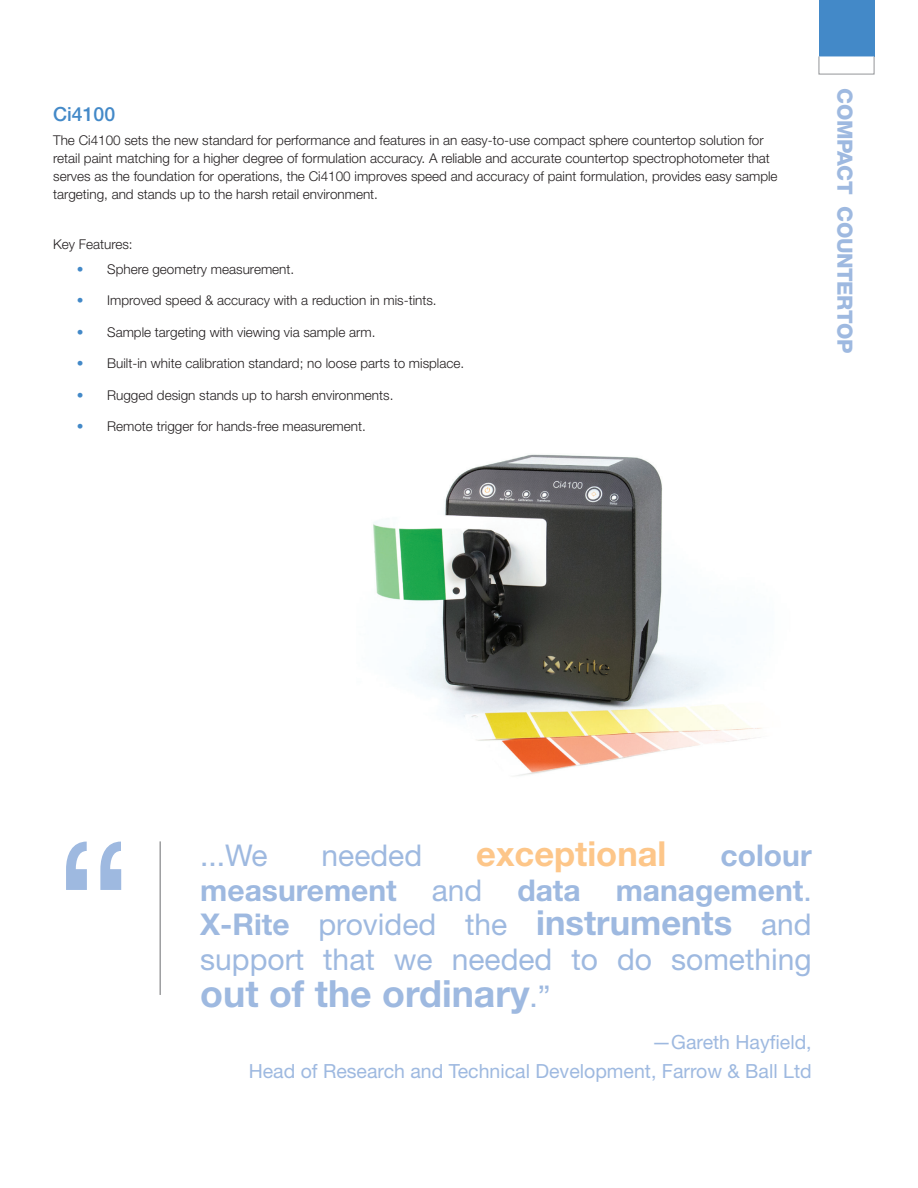
<style>
.page{position:relative;width:918px;height:1188px;background:#fff}
.page>*{position:absolute;margin:0;border:0;box-sizing:border-box;transform-origin:0 0}
.t1{font:187.5px "Helvetica Neue LT Std";color:#9eb9e0}
.t2{font:700 37.5px "Helvetica Neue LT Std";color:#9eb9e0}
.t3{font:700 34.5px "Helvetica Neue LT Std";color:#fdc689}
.t4{font:30px/34.5px "Helvetica Neue LT Std";color:#9eb9e0;text-align:justify}
.t5{font:800 21px "Helvetica Neue";letter-spacing:-.02em;color:#9eb9e0}
.t6{font:19.5px/28.5px "Helvetica Neue LT Std";color:#9eb9e0;text-align:right}
.t7{font:500 19.5px "Helvetica Neue LT Std";color:#4389c8}
.t8{font:300 13.5px/18px "Helvetica Neue";color:#231f20}
.s1{color:#4389c8}
.s2{font-weight:700}
.s3{font-weight:700;font-size:34.5px}
.s4{font-weight:400;font-size:30px}
</style>
<div class="page">
<img style="left:373px;top:454px;width:389px;height:322px">
<div style="left:819px;top:0;width:55px;height:56px;background:#4389c8"></div>
<hr style="left:160px;top:841px;width:1px;height:154px;background:#6c6d70">
<h3 class="t7" style="left:53px;top:102px;width:64px">Ci4100</h3>
<p class="t8" style="left:53px;top:131px;width:726px">The Ci4100 sets the new standard for performance and features in an easy-to-use compact sphere countertop solution for retail paint matching for a higher degree of formulation accuracy. A reliable and accurate countertop spectrophotometer that serves as the foundation for operations, the Ci4100 improves speed and accuracy of paint formulation, provides easy sample targeting, and stands up to the harsh retail environment.</p>
<p class="t8" style="left:53px;top:235px;width:81px">Key Features:</p>
<p class="t8" style="left:77px;top:260px;width:219px"><span class="s1">•</span> Sphere geometry measurement.</p>
<p class="t8" style="left:77px;top:291px;width:361px"><span class="s1">•</span> Improved speed &amp; accuracy with a reduction in mis-tints.</p>
<p class="t8" style="left:77px;top:323px;width:300px"><span class="s1">•</span> Sample targeting with viewing via sample arm.</p>
<p class="t8" style="left:77px;top:354px;width:389px"><span class="s1">•</span> Built-in white calibration standard; no loose parts to misplace.</p>
<p class="t8" style="left:77px;top:386px;width:318px"><span class="s1">•</span> Rugged design stands up to harsh environments.</p>
<p class="t8" style="left:77px;top:417px;width:290px"><span class="s1">•</span> Remote trigger for hands-free measurement.</p>
<h3 class="t5" style="left:858px;top:88px;width:267px;rotate:90deg">COMPACT COUNTERTOP</h3>
<h1 class="t1" style="left:54px;top:797px;width:81px">“</h1>
<h3 class="t4" style="left:200px;top:838px;width:69px">...We</h3>
<h3 class="t4" style="left:322px;top:838px;width:102px">needed</h3>
<h3 class="t3" style="left:476px;top:833px;width:192px">exceptional</h3>
<h3 class="t4" style="left:200px;top:838px;width:613px;text-indent:520px"><span class="s2">colour measurement</span> and <span class="s2">data management</span>.<br><span class="s2">X-Rite</span> provided the <span class="s3">instruments</span> and support that we needed to do something</h3>
<h2 class="t2" style="left:200px;top:971px;width:352px">out of the ordinary<span class="s4">.”</span></h2>
<h3 class="t6" style="left:249px;top:1028px;width:565px">—Gareth Hayfield,<br>Head of Research and Technical Development, Farrow &amp; Ball Ltd</h3>
</div>
